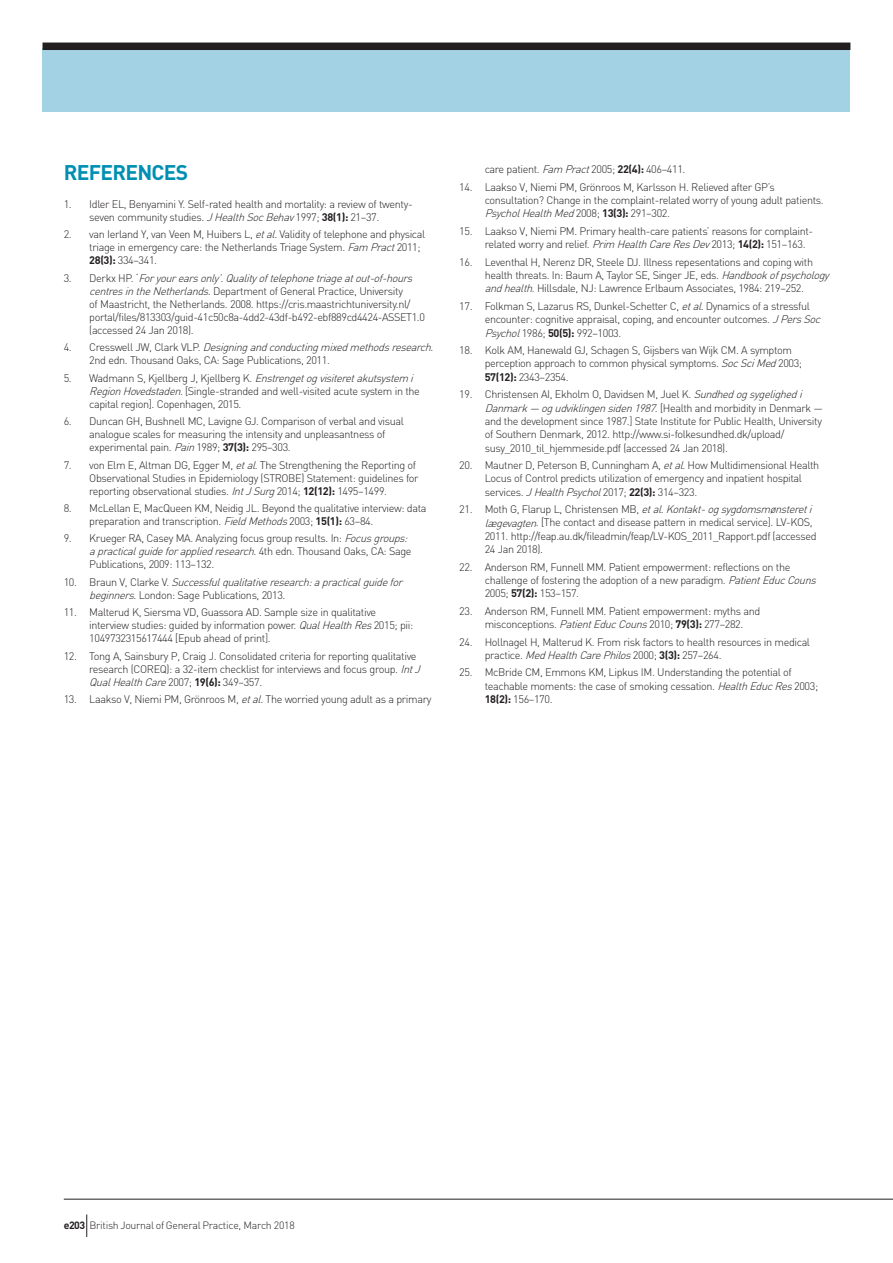
<style>
.page{position:relative;width:893px;height:1263px;background:#fff}
.page>*{position:absolute;margin:0;border:0;box-sizing:border-box;transform-origin:0 0}
.t1{font:700 21px "DIN";letter-spacing:-.035em;color:#008fb3}
.t2{font:300 10.8px/13.4px "DIN";letter-spacing:-.035em;color:#231f20}
.t3{font:italic 300 10.8px/13px "DIN";color:#231f20}
.t4{font:300 10.5px "DIN";letter-spacing:-.025em;color:#231f20}
.s1{font-style:italic}
.s2{font-weight:700}
.s3{font-style:normal}
</style>
<div class="page">
<div style="left:43px;top:48px;width:807px;height:64px;background:#a2d2e3"></div>
<div style="left:43px;top:43px;width:807px;height:7px;background:#231f20"></div>
<hr style="left:64px;top:1199px;width:829px;height:1px;background:#231f20">
<svg style="left:86px;top:1214px;width:1px;height:23px"></svg>
<h1 class="t1" style="left:64px;top:159px;width:126px">REFERENCES</h1>
<p class="t2" style="left:89px;top:197px;width:325px;text-indent:-26px">1. Idler EL, Benyamini Y. Self-rated health and mortality: a review of twenty&shy;seven community studies. <span class="s1">JHealthSocBehav</span>1997; <span class="s2">38(1):</span> 21–37.</p>
<p class="t2" style="left:89px;top:228px;width:337px;text-indent:-26px">2. van Ierland Y, van Veen M, Huibers L, <span class="s1">etal</span>. Validity of telephone and physical triage in emergency care: the Netherlands Triage System. <span class="s1">Fam Pract</span>2011;<br><span class="s2">28(3):</span> 334–341.</p>
<p class="t2" style="left:89px;top:271px;width:337px;text-indent:-26px">3 . D e r k x H P. ‘ <span class="s1">Foryourearsonly’.Qualityoftelephonetriageatout-of-hours centresintheNetherlands.</span>Department of General Practice, University<br>of Maastricht, the Netherlands. 2008. https://cris.maastrichtuniversity.nl/ portal/files/813303/guid-41c50c8a-4dd2-43df-b492-ebf889cd4424-ASSET1.0 (accessed 24 Jan 2018).</p>
<p class="t2" style="left:89px;top:341px;width:346px;text-indent:-26px">4 . C re s s w e l l J W , C l a r k V L P. <span class="s1">Designingandconductingmixedmethodsresearch</span>.<br>2nd edn. Thousand Oaks, CA: Sage Publications, 2011.</p>
<p class="t2" style="left:89px;top:371px;width:332px;text-indent:-26px">5 . Wa d m a n n S , Kj e l l b e rg J , Kj e l l b e rg K . <span class="s1">Enstrengetogvisiteretakutsystem i<br>RegionHovedstaden.</span>[Single-stranded and well-visited acute system in the capital region]. Copenhagen, 2015.</p>
<p class="t2" style="left:89px;top:415px;width:316px;text-indent:-26px">6. Duncan GH, Bushnell MC, Lavigne GJ. Comparison of verbal and visual analogue scales for measuring the intensity and unpleasantness of experimental pain. <span class="s1">Pain</span>1989; <span class="s2">37(3):</span> 295–303.</p>
<p class="t2" style="left:89px;top:458px;width:331px;text-indent:-26px">7. von Elm E, Altman DG, Egger M, <span class="s1">etal</span>. The Strengthening the Reporting of<br>Observational Studies in Epidemiology (STROBE) Statement: guidelines for reporting observational studies. <span class="s1">IntJSurg</span>2014; <span class="s2">12(12):</span> 1495–1499.</p>
<p class="t2" style="left:89px;top:501px;width:339px;text-indent:-26px">8. McLellan E, MacQueen KM, Neidig JL. Beyond the qualitative interview: data preparation and transcription. <span class="s1">FieldMethods</span>2003; <span class="s2">15(1):</span> 63–84.</p>
<p class="t2" style="left:89px;top:532px;width:324px;text-align:justify;text-indent:-26px">9. Krueger RA, Casey MA. Analyzing focus group results. In: <span class="s1">Focusgroups: apracticalguideforappliedresearch</span>. 4 t h e d n . T h o u s a n d O a k s , CA : S a g e Publications, 2009: 113–132.</p>
<p class="t3" style="left:89px;top:575px;width:318px;text-indent:-26px"><span class="s3">1 0 . B r a u n V , C l a r k e V.</span> Successfulqualitativeresearch:apracticalguidefor beginners<span class="s3">. London: Sage Publications, 2013.</span></p>
<p class="t2" style="left:89px;top:606px;width:325px;text-indent:-26px">11. Malterud K, Siersma VD, Guassora AD. Sample size in qualitative interview studies: guided by information power. <span class="s1">QualHealthRes</span>2015; pii:<br>1049732315617444 [Epub ahead of print].</p>
<p class="t2" style="left:89px;top:649px;width:336px;text-indent:-26px">12. Tong A, Sainsbury P, Craig J. Consolidated criteria for reporting qualitative research (COREQ): a 32-item checklist for interviews and focus group. <span class="s1">IntJ<br>QualHealthCare</span>2007; <span class="s2">19(6):</span> 349–357.</p>
<p class="t2" style="left:64px;top:692px;width:369px">13. Laakso V, Niemi PM, Grönroos M, <span class="s1">etal</span>. The worried young adult as a primary</p>
<p class="t2" style="left:485px;top:163px;width:202px">care patient. <span class="s1">Fam Pract</span>2005; <span class="s2">22(4):</span> 406–411.</p>
<p class="t2" style="left:485px;top:180px;width:340px;text-indent:-26px">14. Laakso V, Niemi PM, Grönroos M, Karlsson H. Relieved after GP’s consultation? Change in the complaint-related worry of young adult patients.<br><span class="s1">PsycholHealthMed</span>2008; <span class="s2">13(3):</span> 291–302.</p>
<p class="t2" style="left:485px;top:224px;width:330px;text-indent:-26px">15. Laakso V, Niemi PM. Primary health-care patients’ reasons for complaint&shy;related worry and relief. <span class="s1">Prim HealthCareResDev</span>2013; <span class="s2">14(2):</span> 151–163.</p>
<p class="t2" style="left:485px;top:255px;width:349px;text-indent:-26px">16. Leventhal H, Nerenz DR, Steele DJ. Illness repesentations and coping with health threats. In: Baum A, Taylor SE, Singer JE, eds. <span class="s1">Handbookofpsychology andhealth</span>. Hillsdale, NJ: Lawrence Erlbaum Associates, 1984: 219–252.</p>
<p class="t2" style="left:485px;top:299px;width:340px;text-indent:-26px">17. Folkman S, Lazarus RS, Dunkel-Schetter C, <span class="s1">etal</span>. Dynamics of a stressful encounter: cognitive appraisal, coping, and encounter outcomes. <span class="s1">JPersSoc<br>Psychol</span>1986; <span class="s2">50(5):</span> 992–1003.</p>
<p class="t2" style="left:485px;top:343px;width:319px;text-indent:-26px">18. Kolk AM, Hanewald GJ, Schagen S, Gijsbers van Wijk CM. A symptom perception approach to common physical symptoms. <span class="s1">SocSciMed</span>2003;<br><span class="s2">57(12):</span> 2343–2354.</p>
<p class="t2" style="left:485px;top:388px;width:340px;text-indent:-26px">19. Christensen AI, Ekholm O, Davidsen M, Juel K. <span class="s1">Sundhedogsygelighedi Danmark— ogudviklingensiden1987</span>. [ H e a lt h a n d m o r b i d i ty i n D e n m a r k — and the development since 1987.] State Institute for Public Health, University of Southern Denmark, 2012. http://www.si-folkesundhed.dk/upload/ susy_2010_til_hjemmeside.pdf (accessed 24 Jan 2018).</p>
<p class="t2" style="left:485px;top:458px;width:336px;text-indent:-26px">20. Mautner D, Peterson B, Cunningham A, <span class="s1">etal</span>. How Multidimensional Health<br>Locus of Control predicts utilization of emergency and inpatient hospital services. <span class="s1">JHealthPsychol</span>2017; <span class="s2">22(3):</span> 314–323.</p>
<p class="t2" style="left:485px;top:502px;width:333px;text-indent:-26px">2 1 . M o t h G , F la r u p L , C h r i st e n s e n M B , <span class="s1">etal</span>. <span class="s1">Kontakt-ogsygdomsmønstereti lægevagten</span>. [The contact and disease pattern in medical service]. LV-KOS, 2011. http://feap.au.dk/fileadmin/feap/LV-KOS_2011_Rapport.pdf (accessed 24 Jan 2018).</p>
<p class="t2" style="left:485px;top:560px;width:336px;text-indent:-26px">22. Anderson RM, Funnell MM. Patient empowerment: reflections on the challenge of fostering the adoption of a new paradigm. <span class="s1">PatientEducCouns<br></span>2005; <span class="s2">57(2):</span> 153–157.</p>
<p class="t2" style="left:485px;top:604px;width:277px;text-indent:-26px">23. Anderson RM, Funnell MM. Patient empowerment: myths and misconceptions. <span class="s1">PatientEducCouns</span>2010; <span class="s2">79(3):</span> 277–282.</p>
<p class="t2" style="left:485px;top:635px;width:327px;text-indent:-26px">24. Hollnagel H, Malterud K. From risk factors to health resources in medical practice. <span class="s1">MedHealthCarePhilos</span>2000; <span class="s2">3(3):</span> 257–264.</p>
<p class="t2" style="left:485px;top:666px;width:335px;text-indent:-26px">25. McBride CM, Emmons KM, Lipkus IM. Understanding the potential of teachable moments: the case of smoking cessation. <span class="s1">HealthEducRes</span>2003;<br><span class="s2">18(2):</span> 156–170.</p>
<p class="t4" style="left:64px;top:1219px;width:232px"><span class="s2">e203</span> British Journal of General Practice, March 2018</p>
</div>
